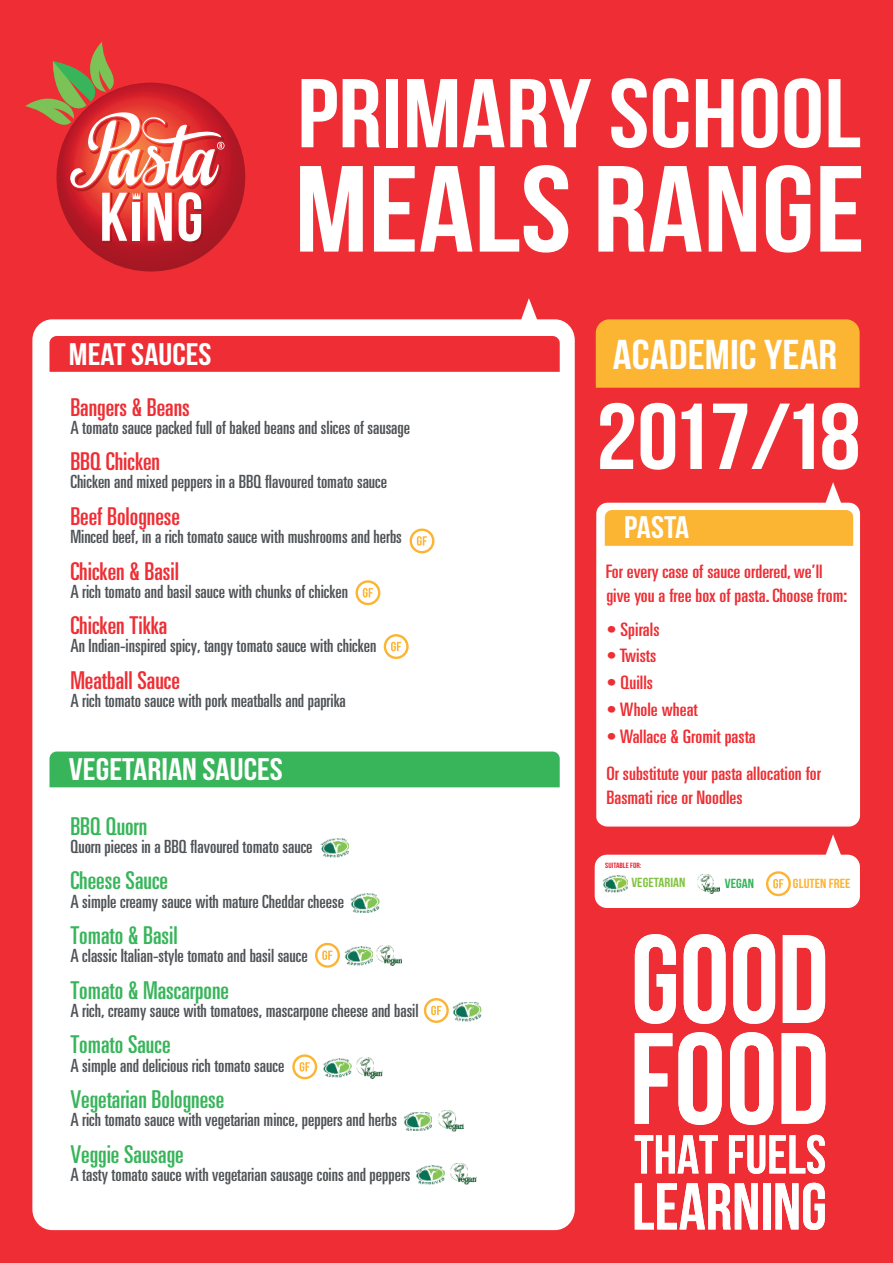
<style>
.page{position:relative;width:893px;height:1263px;background:#ee2e34}
.page>*{position:absolute;margin:0;border:0;box-sizing:border-box;transform-origin:0 0}
.t1{font:122.25px "Bebas Neue";color:#fff;scale:1.11 1}
.t2{font:97.5px "Bebas Neue";color:#fff;scale:1.11 1}
.t3{font:93.45px "Bebas Neue";letter-spacing:-.03em;color:#fff;scale:1.11 1}
.t4{font:41.7px "Bebas Neue";color:#fff;scale:1.11 1}
.t5{font:31.2px "Bebas Neue";color:#fff;scale:1.11 1}
.t6{font:ultra-condensed 24.6px "Univers";color:#38b55b;scale:1.04 1}
.t7{font:ultra-condensed 24.6px "Univers";color:#ee2e34;scale:1.04 1}
.t8{font:ultra-condensed 18.6px/23.2px "Univers";color:#ee2e34;scale:1.11 1}
.t9{font:ultra-condensed 18.15px "Univers";color:#505457;scale:1.04 1}
.t10{font:13.2px "Bebas Neue";color:#82c342;scale:1.11 1}
.t11{font:13.2px "Bebas Neue";color:#fcb433;scale:1.11 1}
.t12{font:13.2px "Bebas Neue";color:#38b55b;scale:1.11 1}
.t13{font:7.5px "Bebas Neue";color:#e9212f;scale:1.11 1}
</style>
<div class="page">
<div style="left:596px;top:503px;width:264px;height:323px;background:#fff"></div>
<svg style="left:25px;top:42px;width:221px;height:229px"></svg>
<img style="left:76px;top:170px;width:10px;height:14px">
<img style="left:134px;top:150px;width:10px;height:26px">
<img style="left:103px;top:193px;width:101px;height:50px">
<div style="left:596px;top:319px;width:264px;height:69px;background:#fcb433"></div>
<svg style="left:635px;top:934px;width:41px;height:90px"></svg>
<svg style="left:684px;top:934px;width:41px;height:90px"></svg>
<svg style="left:733px;top:934px;width:42px;height:90px"></svg>
<svg style="left:783px;top:935px;width:42px;height:88px"></svg>
<svg style="left:635px;top:1033px;width:37px;height:91px"></svg>
<svg style="left:678px;top:1032px;width:44px;height:93px"></svg>
<svg style="left:730px;top:1032px;width:43px;height:93px"></svg>
<svg style="left:782px;top:1033px;width:43px;height:91px"></svg>
<svg style="left:635px;top:1135px;width:83px;height:38px"></svg>
<svg style="left:729px;top:1135px;width:96px;height:39px"></svg>
<svg style="left:635px;top:1183px;width:123px;height:46px"></svg>
<div style="left:763px;top:1183px;width:7px;height:46px;background:#fff"></div>
<svg style="left:775px;top:1183px;width:50px;height:47px"></svg>
<div style="left:32px;top:298px;width:543px;height:932px;background:#fff"></div>
<svg style="left:49px;top:336px;width:511px;height:36px"></svg>
<div style="left:49px;top:751px;width:511px;height:36px;background:#38b55b"></div>
<div style="left:322px;top:1053px;width:30px;height:30px;background:#fff;border-radius:50%"></div>
<img style="left:323px;top:1058px;width:29px;height:19px">
<div style="left:355px;top:1053px;width:30px;height:30px;background:#fff;border-radius:50%"></div>
<img style="left:357px;top:1057px;width:26px;height:21px">
<div style="left:343px;top:941px;width:31px;height:30px;background:#fff;border-radius:50%"></div>
<img style="left:344px;top:947px;width:29px;height:19px">
<div style="left:374px;top:940px;width:30px;height:31px;background:#fff;border-radius:50%"></div>
<img style="left:376px;top:945px;width:26px;height:21px">
<div style="left:403px;top:1106px;width:30px;height:30px;background:#fff;border-radius:50%"></div>
<img style="left:403px;top:1112px;width:29px;height:19px">
<div style="left:436px;top:1106px;width:30px;height:30px;background:#fff;border-radius:50%"></div>
<img style="left:438px;top:1110px;width:26px;height:21px">
<div style="left:415px;top:1159px;width:31px;height:31px;background:#fff;border-radius:50%"></div>
<img style="left:416px;top:1165px;width:29px;height:19px">
<div style="left:448px;top:1159px;width:31px;height:30px;background:#fff;border-radius:50%"></div>
<img style="left:451px;top:1164px;width:25px;height:20px">
<div style="left:350px;top:888px;width:30px;height:30px;background:#fff;border-radius:50%"></div>
<img style="left:351px;top:894px;width:28px;height:19px">
<div style="left:319px;top:833px;width:31px;height:30px;background:#fff;border-radius:50%"></div>
<img style="left:320px;top:839px;width:29px;height:18px">
<div style="left:452px;top:996px;width:30px;height:30px;background:#fff;border-radius:50%"></div>
<img style="left:452px;top:1002px;width:29px;height:19px">
<svg style="left:825px;top:482px;width:16px;height:21px"></svg>
<svg style="left:825px;top:834px;width:16px;height:21px"></svg>
<div style="left:595px;top:855px;width:265px;height:53px;background:#fff;border-radius:12px"></div>
<svg style="left:766px;top:871px;width:25px;height:25px"></svg>
<img style="left:697px;top:875px;width:23px;height:18px">
<svg style="left:602px;top:870px;width:27px;height:27px"></svg>
<img style="left:603px;top:876px;width:25px;height:16px">
<div style="left:605px;top:510px;width:248px;height:36px;background:#fcb433"></div>
<svg style="left:410px;top:528px;width:24px;height:25px"></svg>
<svg style="left:355px;top:580px;width:25px;height:25px"></svg>
<svg style="left:384px;top:634px;width:25px;height:25px"></svg>
<svg style="left:315px;top:943px;width:25px;height:25px"></svg>
<svg style="left:424px;top:998px;width:25px;height:25px"></svg>
<svg style="left:292px;top:1054px;width:25px;height:25px"></svg>
<h3 class="t5" style="left:69px;top:336px;width:130px">MEAT SAUCES</h3>
<h2 class="t2" style="left:297px;top:57px;width:509px">PRIMARY SCHOOL</h2>
<h1 class="t1" style="left:295px;top:138px;width:515px">MEALS RANGE</h1>
<h3 class="t4" style="left:613px;top:331px;width:204px">ACADEMIC YEAR</h3>
<h3 class="t7" style="left:70px;top:398px;width:116px">Bangers &amp; Beans</h3>
<p class="t9" style="left:70px;top:421px;width:328px">A tomato sauce packed full of baked beans and slices of sausage</p>
<h3 class="t7" style="left:70px;top:452px;width:88px">BBQ Chicken</h3>
<p class="t9" style="left:70px;top:475px;width:306px">Chicken and mixed peppers in a BBQ flavoured tomato sauce</p>
<h3 class="t7" style="left:70px;top:507px;width:107px">Beef Bolognese</h3>
<p class="t9" style="left:70px;top:530px;width:320px">Minced beef, in a rich tomato sauce with mushrooms and herbs</p>
<h3 class="t7" style="left:70px;top:562px;width:106px">Chicken &amp; Basil</h3>
<p class="t9" style="left:70px;top:585px;width:268px">A rich tomato and basil sauce with chunks of chicken</p>
<h3 class="t7" style="left:70px;top:616px;width:95px">Chicken Tikka</h3>
<p class="t9" style="left:70px;top:639px;width:296px">An Indian-inspired spicy, tangy tomato sauce with chicken</p>
<h3 class="t7" style="left:70px;top:671px;width:107px">Meatball Sauce</h3>
<p class="t9" style="left:70px;top:694px;width:266px">A rich tomato sauce with pork meatballs and paprika</p>
<h3 class="t5" style="left:69px;top:751px;width:194px">VEGETARIAN SAUCES</h3>
<h3 class="t6" style="left:70px;top:817px;width:76px">BBQ Quorn</h3>
<p class="t9" style="left:70px;top:840px;width:234px">Quorn pieces in a BBQ flavoured tomato sauce</p>
<h3 class="t6" style="left:70px;top:871px;width:95px">Cheese Sauce</h3>
<p class="t9" style="left:70px;top:894px;width:265px">A simple creamy sauce with mature Cheddar cheese</p>
<h3 class="t6" style="left:70px;top:926px;width:105px">Tomato &amp; Basil</h3>
<p class="t9" style="left:70px;top:949px;width:230px">A classic Italian-style tomato and basil sauce</p>
<h3 class="t6" style="left:70px;top:981px;width:154px">Tomato &amp; Mascarpone</h3>
<p class="t9" style="left:70px;top:1004px;width:336px">A rich, creamy sauce with tomatoes, mascarpone cheese and basil</p>
<h3 class="t6" style="left:70px;top:1035px;width:98px">Tomato Sauce</h3>
<p class="t9" style="left:70px;top:1058px;width:207px">A simple and delicious rich tomato sauce</p>
<h3 class="t6" style="left:70px;top:1090px;width:150px">Vegetarian Bolognese</h3>
<p class="t9" style="left:70px;top:1113px;width:316px">A rich tomato sauce with vegetarian mince, peppers and herbs</p>
<h3 class="t6" style="left:70px;top:1145px;width:110px">Veggie Sausage</h3>
<p class="t9" style="left:70px;top:1168px;width:329px">A tasty tomato sauce with vegetarian sausage coins and peppers</p>
<h3 class="t3" style="left:596px;top:382px;width:240px">2017/18</h3>
<h3 class="t5" style="left:624px;top:509px;width:60px">PASTA</h3>
<p class="t8" style="left:606px;top:562px;width:219px">For every case of sauce ordered, we’ll give you a free box of pasta. Choose from:</p>
<p class="t8" style="left:606px;top:619px;width:49px">• Spirals</p>
<p class="t8" style="left:606px;top:646px;width:46px">• Twists</p>
<p class="t8" style="left:606px;top:673px;width:43px">• Quills</p>
<p class="t8" style="left:606px;top:699px;width:84px">• Whole wheat</p>
<p class="t8" style="left:606px;top:719px;width:195px;line-height:37.3px">• Wallace &amp; Gromit pasta<br>Or substitute your pasta allocation for</p>
<p class="t8" style="left:606px;top:787px;width:124px">Basmati rice or Noodles</p>
<p class="t13" style="left:605px;top:861px;width:34px">SUITABLE FOR:</p>
<p class="t10" style="left:631px;top:874px;width:50px">VEGETARIAN</p>
<p class="t12" style="left:725px;top:876px;width:28px">VEGAN</p>
<p class="t11" style="left:793px;top:876px;width:53px">GLUTEN FREE</p>
</div>
